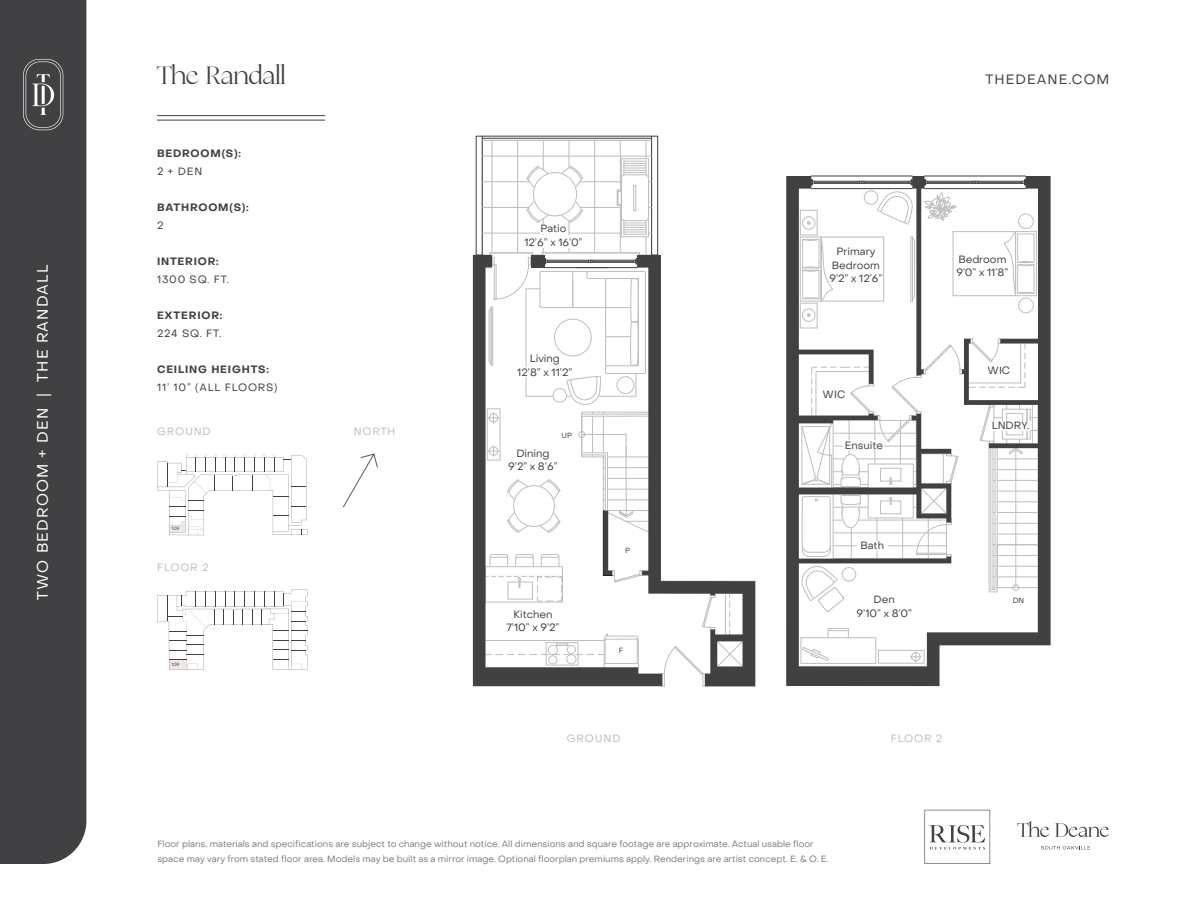
<style>
.page{position:relative;width:1188px;height:918px;background:#fff}
.page>*{position:absolute;margin:0;border:0;box-sizing:border-box;transform-origin:0 0}
.t1{font:27px "Zephyr";letter-spacing:-.005em;color:#414042}
.t2{font:15px "Object Sans";letter-spacing:.08em;color:#fff}
.t3{font:13.5px "Object Sans";letter-spacing:.08em;color:#414042}
.t4{font:10.5px/13.5px "Object Sans";color:#414042;text-align:center}
.t5{font:700 10.5px "Object Sans";letter-spacing:.08em;color:#414042}
.t6{font:10.5px "Object Sans";letter-spacing:.08em;color:#bcbec0}
.t7{font:10.5px "Object Sans";letter-spacing:.08em;color:#414042}
.t8{font:9px/15px "Object Sans";color:#7b7c7f}
.t9{font:7.5px "Object Sans";color:#414042}
.t10{font:4.5px "Object Sans";color:#414042}
</style>
<div class="page">
<div style="left:0;top:0;width:86px;height:864px;background:#414042"></div>
<hr style="left:157px;top:120px;width:168px;height:1px;background:#414042">
<hr style="left:157px;top:115px;width:168px;height:1px;background:#414042">
<svg style="left:924px;top:810px;width:66px;height:54px"></svg>
<svg style="left:1041px;top:846px;width:49px;height:3px"></svg>
<svg style="left:1017px;top:821px;width:92px;height:16px"></svg>
<svg style="left:23px;top:59px;width:40px;height:71px;background:#5f5e60"></svg>
<svg style="left:343px;top:454px;width:35px;height:54px"></svg>
<div style="left:662px;top:673px;width:3px;height:14px;border:1px solid #bcbec0"></div>
<hr style="left:755px;top:581px;width:1px;height:105px;background:#bcbec0">
<hr style="left:705px;top:686px;width:50px;height:1px;background:#bcbec0">
<div style="left:651px;top:136px;width:7px;height:119px;border:1px solid #424142"></div>
<hr style="left:482px;top:136px;width:170px;height:1px;background:#424142">
<hr style="left:482px;top:138px;width:170px;height:1px;background:#424142">
<svg style="left:473px;top:255px;width:164px;height:431px"></svg>
<svg style="left:637px;top:255px;width:118px;height:431px"></svg>
<svg style="left:786px;top:176px;width:265px;height:510px"></svg>
<svg style="left:157px;top:455px;width:150px;height:80px"></svg>
<svg style="left:157px;top:590px;width:150px;height:79px"></svg>
<div style="left:844px;top:441px;width:40px;height:9px;background:#fff"></div>
<div style="left:857px;top:542px;width:31px;height:9px;background:#fff"></div>
<div style="left:916px;top:595px;width:40px;height:10px;background:#fff"></div>
<div style="left:991px;top:421px;width:40px;height:10px;background:#fff"></div>
<svg style="left:482px;top:140px;width:170px;height:265px"></svg>
<div style="left:508px;top:461px;width:7px;height:10px;background:#fff"></div>
<div style="left:550px;top:461px;width:7px;height:10px;background:#fff"></div>
<h2 class="t2" style="left:33px;top:600px;width:337px;rotate:-90deg">TWO BEDROOM + DEN | THE RANDALL</h2>
<h1 class="t1" style="left:157px;top:60px;width:130px">The Randall</h1>
<p class="t5" style="left:157px;top:147px;width:85px">BEDROOM(S):</p>
<p class="t4" style="left:157px;top:165px;width:47px">2 + DEN</p>
<p class="t5" style="left:157px;top:201px;width:93px">BATHROOM(S):</p>
<p class="t4" style="left:157px;top:219px;width:8px">2</p>
<p class="t5" style="left:157px;top:255px;width:63px">INTERIOR:</p>
<p class="t4" style="left:157px;top:273px;width:74px">1300 SQ. FT.</p>
<p class="t5" style="left:157px;top:309px;width:67px">EXTERIOR:</p>
<p class="t4" style="left:157px;top:327px;width:66px">224 SQ. FT.</p>
<p class="t5" style="left:157px;top:363px;width:113px">CEILING HEIGHTS:</p>
<p class="t7" style="left:157px;top:381px;width:122px">11’ 10” (ALL FLOORS)</p>
<p class="t6" style="left:157px;top:425px;width:55px">GROUND</p>
<p class="t10" style="left:172px;top:526px;width:9px">109</p>
<p class="t6" style="left:157px;top:561px;width:53px">FLOOR 2</p>
<p class="t10" style="left:172px;top:662px;width:9px">109</p>
<p class="t6" style="left:354px;top:425px;width:43px">NORTH</p>
<h3 class="t3" style="left:986px;top:71px;width:125px">THEDEANE.COM</h3>
<p class="t4" style="left:524px;top:222px;width:60px">Patio<br>12’6” x 16’0”</p>
<p class="t4" style="left:517px;top:352px;width:57px">Living<br>12’8” x 11’2”</p>
<p class="t9" style="left:562px;top:430px;width:12px">UP</p>
<p class="t4" style="left:508px;top:446px;width:51px">Dining<br>9’2” x 8’6”</p>
<p class="t4" style="left:506px;top:607px;width:55px">Kitchen<br>7’10” x 9’2”</p>
<p class="t9" style="left:625px;top:545px;width:7px">P</p>
<p class="t9" style="left:619px;top:645px;width:6px">F</p>
<p class="t4" style="left:829px;top:245px;width:55px">Primary<br>Bedroom<br>9’2” x 12’6”</p>
<p class="t4" style="left:823px;top:387px;width:24px">WIC</p>
<p class="t4" style="left:845px;top:438px;width:40px">Ensuite</p>
<p class="t4" style="left:861px;top:539px;width:25px">Bath</p>
<p class="t4" style="left:856px;top:593px;width:57px">Den<br>9’10” x 8’0”</p>
<p class="t4" style="left:956px;top:253px;width:54px;text-align:left">Bedroom<br>9’0” x 11’8”</p>
<p class="t4" style="left:988px;top:364px;width:24px">WIC</p>
<p class="t4" style="left:992px;top:419px;width:39px">LNDRY.</p>
<p class="t9" style="left:1013px;top:596px;width:13px">DN</p>
<p class="t6" style="left:567px;top:732px;width:55px">GROUND</p>
<p class="t6" style="left:891px;top:732px;width:53px">FLOOR 2</p>
<p class="t8" style="left:157px;top:837px;width:673px">Floor plans, materials and specifications are subject to change without notice. All dimensions and square footage are approximate. Actual usable floor space may vary from stated floor area. Models may be built as a mirror image. Optional floorplan premiums apply. Renderings are artist concept. E. &amp; O. E.</p>
</div>
